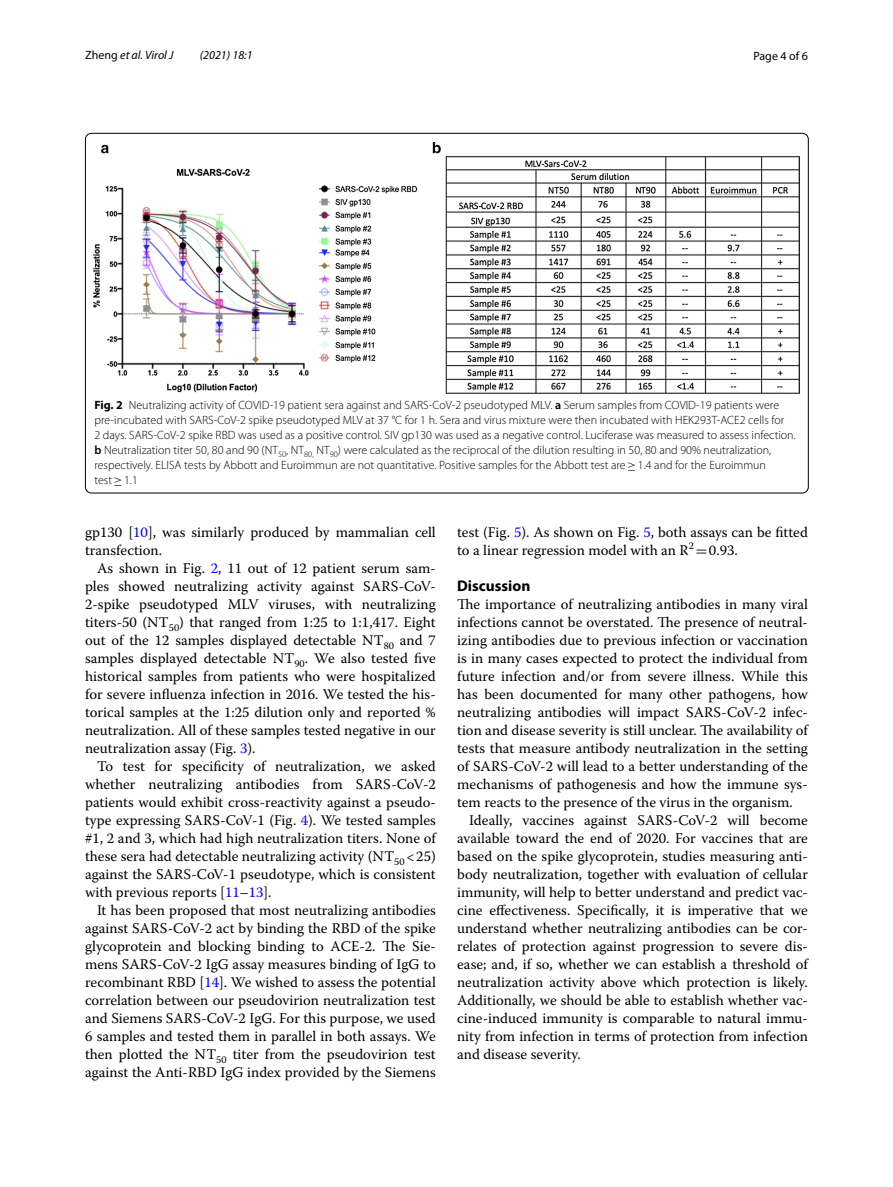
<style>
.page{position:relative;width:893px;height:1187px;background:#fff}
.page>*{position:absolute;margin:0;border:0;box-sizing:border-box;transform-origin:0 0}
.t1{font:700 15.45px "Myriad Pro";color:#000}
.t2{font:14.7px/18px "Warnock Pro";color:#000;text-align:justify}
.t3{font:300 12px/15px "Myriad Pro";color:#000}
.t4{font:italic 12px "Myriad Pro";color:#000}
.t5{font:12px "Myriad Pro";color:#000}
.s1{font-style:normal}
.s2{font-weight:700}
.s3{font-weight:600}
.s4{font-family:"MTSY";font-weight:400}
.s5{color:#00f}
.s6{font-family:"MTSY"}
</style>
<div class="page">
<img style="left:94px;top:142px;width:706px;height:251px">
<p class="t4" style="left:85px;top:48px;width:90px"><span class="s1">Zheng</span> et al. Virol J</p>
<p class="t4" style="left:200px;top:48px;width:54px">(2021) 18:1</p>
<p class="t5" style="left:753px;top:48px;width:56px">Page 4 of 6</p>
<p class="t3" style="left:94px;top:397px;width:703px"><span class="s2">Fig. 2</span> Neutralizing activity of COVID-19 patient sera against and SARS-CoV-2 pseudotyped MLV. <span class="s3">a</span> Serum samples from COVID-19 patients were pre-incubated with SARS-CoV-2 spike pseudotyped MLV at 37 °C for 1 h. Sera and virus mixture were then incubated with HEK293T-ACE2 cells for<br>2 days. SARS-CoV-2 spike RBD was used as a positive control. SIV gp130 was used as a negative control. Luciferase was measured to assess infection. <span class="s3">b</span> Neutralization titer 50, 80 and 90 (NT<sub>50</sub>, NT<sub>80,</sub> NT<sub>90</sub>) were calculated as the reciprocal of the dilution resulting in 50, 80 and 90% neutralization, respectively. ELISA tests by Abbott and Euroimmun are not quantitative. Positive samples for the Abbott test are<span class="s4">≥</span>1.4 and for the Euroimmun test<span class="s4">≥</span>1.1</p>
<p class="t2" style="left:85px;top:522px;width:352px">gp130 [<span class="s5">10</span>], was similarly produced by mammalian cell transfection.</p>
<p class="t2" style="left:85px;top:558px;width:352px;text-indent:12px">As shown in Fig. <span class="s5">2</span>, 11 out of 12 patient serum sam&shy;ples showed neutralizing activity against SARS-CoV-2-spike pseudotyped MLV viruses, with neutralizing titers-50 (NT<sub>50</sub>) that ranged from 1:25 to 1:1,417. Eight out of the 12 samples displayed detectable NT<sub>80</sub> and 7 samples displayed detectable NT<sub>90</sub>. We also tested five historical samples from patients who were hospitalized for severe influenza infection in 2016. We tested the his&shy;torical samples at the 1:25 dilution only and reported % neutralization. All of these samples tested negative in our neutralization assay (Fig. <span class="s5">3</span>).</p>
<p class="t2" style="left:85px;top:756px;width:352px;text-indent:12px">To test for specificity of neutralization, we asked whether neutralizing antibodies from SARS-CoV-2 patients would exhibit cross-reactivity against a pseudo&shy;type expressing SARS-CoV-1 (Fig. <span class="s5">4</span>). We tested samples #1, 2 and 3, which had high neutralization titers. None of these sera had detectable neutralizing activity (NT<sub>50</sub> &lt;25) against the SARS-CoV-1 pseudotype, which is consistent with previous reports [<span class="s5">11</span>–<span class="s5">13</span>].</p>
<p class="t2" style="left:85px;top:900px;width:352px;text-indent:12px">It has been proposed that most neutralizing antibodies against SARS-CoV-2 act by binding the RBD of the spike glycoprotein and blocking binding to ACE-2. The Sie&shy;mens SARS-CoV-2 IgG assay measures binding of IgG to recombinant RBD [<span class="s5">14</span>]. We wished to assess the potential correlation between our pseudovirion neutralization test and Siemens SARS-CoV-2 IgG. For this purpose, we used 6 samples and tested them in parallel in both assays. We then plotted the NT<sub>50</sub> titer from the pseudovirion test against the Anti-RBD IgG index provided by the Siemens</p>
<p class="t2" style="left:457px;top:522px;width:352px">test (Fig. <span class="s5">5</span>). As shown on Fig. <span class="s5">5</span>, both assays can be fitted to a linear regression model with an R<sup>2</sup> <span class="s6">=</span>0.93.</p>
<p class="t1" style="left:457px;top:575px;width:75px">Discussion</p>
<p class="t2" style="left:457px;top:594px;width:352px">The importance of neutralizing antibodies in many viral infections cannot be overstated. The presence of neutral&shy;izing antibodies due to previous infection or vaccination is in many cases expected to protect the individual from future infection and/or from severe illness. While this has been documented for many other pathogens, how neutralizing antibodies will impact SARS-CoV-2 infec&shy;tion and disease severity is still unclear. The availability of tests that measure antibody neutralization in the setting of SARS-CoV-2 will lead to a better understanding of the mechanisms of pathogenesis and how the immune sys&shy;tem reacts to the presence of the virus in the organism.</p>
<p class="t2" style="left:457px;top:810px;width:352px;text-indent:12px">Ideally, vaccines against SARS-CoV-2 will become available toward the end of 2020. For vaccines that are based on the spike glycoprotein, studies measuring anti&shy;body neutralization, together with evaluation of cellular immunity, will help to better understand and predict vac&shy;cine effectiveness. Specifically, it is imperative that we understand whether neutralizing antibodies can be cor&shy;relates of protection against progression to severe dis&shy;ease; and, if so, whether we can establish a threshold of neutralization activity above which protection is likely.<br>Additionally, we should be able to establish whether vac&shy;cine-induced immunity is comparable to natural immu&shy;nity from infection in terms of protection from infection and disease severity.</p>
</div>
